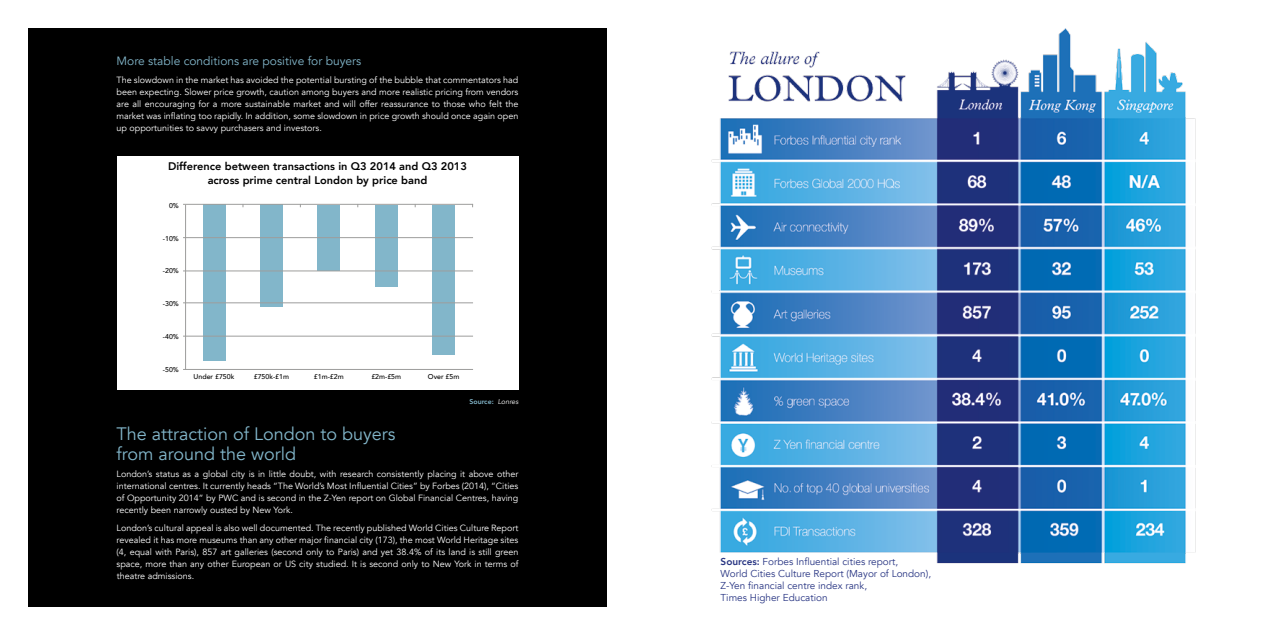
<style>
.page{position:relative;width:1270px;height:635px;background:#fff}
.page>*{position:absolute;margin:0;border:0;box-sizing:border-box;transform-origin:0 0}
.t1{font:18px/20px "Avenir";color:#82b6ca}
.t2{font:12px "Avenir";color:#82b6ca}
.t3{font:800 11px/13.2px "Avenir";color:#000;text-align:center}
.t4{font:10px/12px "Avenir";color:#283583}
.t5{font:9px/12px "Avenir";color:#fff;text-align:justify}
.t6{font:500 7px "Avenir";color:#000}
.t7{font:800 7px "Avenir";color:#82b6ca}
.s1{font-weight:400;font-style:italic;color:#fff}
.s2{font-weight:800}
</style>
<div class="page">
<div style="left:28px;top:28px;width:579px;height:579px;background:#000"></div>
<img style="left:711px;top:29px;width:485px;height:535px">
<div style="left:117px;top:156px;width:401px;height:233px;background:#fff"></div>
<hr style="left:183px;top:369px;width:290px;height:1px;background:#9d9d9c">
<div style="left:203px;top:205px;width:22px;height:156px;background:#82b6ca"></div>
<div style="left:260px;top:205px;width:23px;height:102px;background:#82b6ca"></div>
<div style="left:317px;top:205px;width:23px;height:66px;background:#82b6ca"></div>
<div style="left:375px;top:205px;width:23px;height:81px;background:#82b6ca"></div>
<div style="left:432px;top:205px;width:23px;height:150px;background:#82b6ca"></div>
<hr style="left:185px;top:205px;width:1px;height:165px;background:#9d9d9c">
<hr style="left:183px;top:237px;width:290px;height:1px;background:#9d9d9c">
<hr style="left:183px;top:204px;width:290px;height:1px;background:#9d9d9c">
<hr style="left:183px;top:271px;width:290px;height:1px;background:#9d9d9c">
<hr style="left:183px;top:303px;width:290px;height:1px;background:#9d9d9c">
<hr style="left:183px;top:336px;width:290px;height:1px;background:#9d9d9c">
<div style="left:721px;top:555px;width:214px;height:48px;background:#fff"></div>
<h2 class="t2" style="left:117px;top:54px;width:246px">More stable conditions are positive for buyers</h2>
<p class="t5" style="left:117px;top:74px;width:403px">The slowdown in the market has avoided the potential bursting of the bubble that commentators had been expecting. Slower price growth, caution among buyers and more realistic pricing from vendors are all encouraging for a more sustainable market and will offer reassurance to those who felt the market was inflating too rapidly. In addition, some slowdown in price growth should once again open up opportunities to savvy purchasers and investors.</p>
<p class="t3" style="left:168px;top:160px;width:300px">Difference between transactions in Q3 2014 and Q3 2013 across prime central London by price band</p>
<p class="t6" style="left:169px;top:199px;width:11px">0%</p>
<p class="t6" style="left:163px;top:232px;width:17px">-10%</p>
<p class="t6" style="left:163px;top:265px;width:17px">-20%</p>
<p class="t6" style="left:163px;top:298px;width:17px">-30%</p>
<p class="t6" style="left:163px;top:331px;width:17px">-40%</p>
<p class="t6" style="left:163px;top:364px;width:17px">-50%</p>
<p class="t6" style="left:194px;top:371px;width:42px">Under £750k</p>
<p class="t6" style="left:254px;top:371px;width:37px">£750k-£1m</p>
<p class="t6" style="left:314px;top:371px;width:31px">£1m-£2m</p>
<p class="t6" style="left:371px;top:371px;width:31px">£2m-£5m</p>
<p class="t6" style="left:428px;top:371px;width:33px">Over £5m</p>
<p class="t7" style="left:469px;top:396px;width:51px">Source: <span class="s1">Lonres</span></p>
<h1 class="t1" style="left:117px;top:424px;width:280px">The attraction of London to buyers from around the world</h1>
<p class="t5" style="left:117px;top:468px;width:403px">London’s status as a global city is in little doubt, with research consistently placing it above other international centres. It currently heads “The World’s Most Influential Cities” by Forbes (2014), “Cities of Opportunity 2014” by PWC and is second in the Z-Yen report on Global Financial Centres, having recently been narrowly ousted by New York.</p>
<p class="t5" style="left:117px;top:522px;width:403px">London’s cultural appeal is also well documented. The recently published World Cities Culture Report revealed it has more museums than any other major financial city (173), the most World Heritage sites (4, equal with Paris), 857 art galleries (second only to Paris) and yet 38.4% of its land is still green space, more than any other European or US city studied. It is second only to New York in terms of theatre admissions.</p>
<p class="t4" style="left:721px;top:556px;width:212px"><span class="s2">Sources:</span> Forbes Influential cities report,<br>World Cities Culture Report (Mayor of London), Z-Yen financial centre index rank,<br>Times Higher Education</p>
</div>
